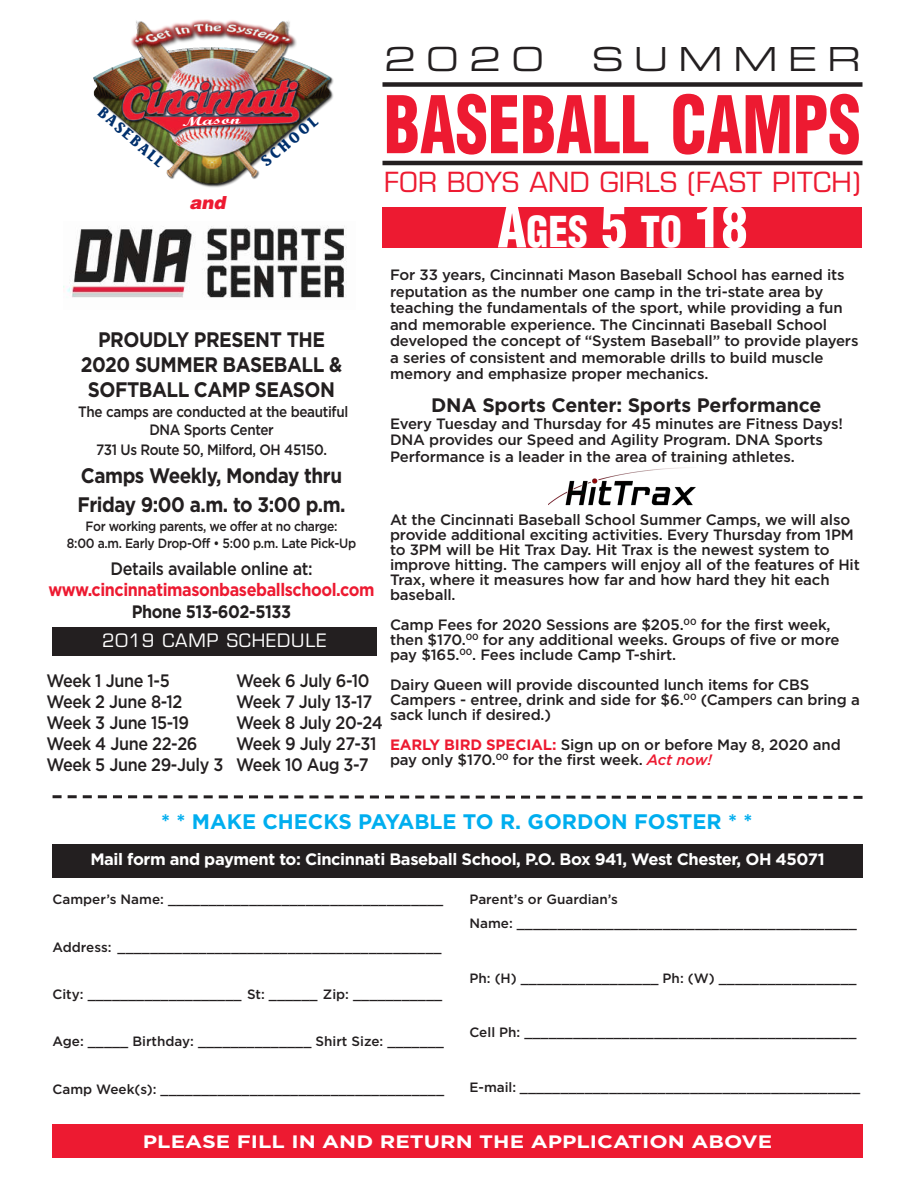
<style>
.page{position:relative;width:918px;height:1188px;background:#fff}
.page>*{position:absolute;margin:0;border:0;box-sizing:border-box;transform-origin:0 0}
.t1{font:900 condensed 77.4px "Helvetica";color:#ed1a31;scale:.83 1}
.t2{font:900 condensed 41.55px "Helvetica";color:#fff;scale:.95 1}
.t3{font:36px "Eurostar Regular Extended";letter-spacing:.275em;color:#231f20}
.t4{font:27px "Eurostile";letter-spacing:.015em;color:#ed1a31}
.t5{font:700 21px/25.2px "Gotham";letter-spacing:-.025em;color:#231f20;text-align:center;scale:.9 1}
.t6{font:700 21px "Gotham";color:#00aeef}
.t7{font:700 19.5px "Gotham";letter-spacing:-.01em;color:#231f20}
.t8{font:500 18px/21px "Gotham";letter-spacing:-.025em;color:#231f20;scale:.9 1}
.t9{font:700 18px "Gotham";color:#fff;scale:1.2 1}
.t10{font:700 18px "Gotham";letter-spacing:-.025em;color:#ed1a31;scale:.9 1}
.t11{font:700 18px "Gotham";letter-spacing:-.025em;color:#231f20;scale:.9 1}
.t12{font:18px "Eurostile";letter-spacing:.05em;color:#fff}
.t13{font:italic 900 18px "Helvetica";color:#ed1a31}
.t14{font:700 16.5px "Gotham";letter-spacing:-.025em;color:#fff}
.t15{font:500 15px/15px "Gotham";letter-spacing:-.01em;color:#231f20}
.t16{font:500 15px/18.6px "Gotham";letter-spacing:-.01em;color:#231f20;text-align:center;scale:.9 1}
.t17{font:900 15px "Seagul";color:#00306d}
.t18{font:500 13.5px/23.4px "Gotham";color:#231f20}
.t19{font:500 13.5px/16.2px "Gotham";letter-spacing:-.025em;color:#231f20;text-align:center;scale:.9 1}
.t20{font:12.3px "Script MT Bold";color:#fff;scale:1.65 1}
.s1{font-size:55.35px}
.s2{font-weight:700;color:#ed1a31}
.s3{font-style:italic;color:#ed1a31}
</style>
<div class="page">
<div style="left:382px;top:82px;width:480px;height:5px;background:#231f20"></div>
<hr style="left:382px;top:161px;width:480px;height:4px;background:#231f20">
<div style="left:382px;top:207px;width:480px;height:41px;background:#ed1a31"></div>
<svg style="left:53px;top:795px;width:810px;height:4px"></svg>
<div style="left:52px;top:1125px;width:811px;height:33px;background:#ed1a31"></div>
<div style="left:52px;top:844px;width:811px;height:34px;background:#231f20"></div>
<img style="left:93px;top:19px;width:240px;height:168px">
<img style="left:64px;top:225px;width:283px;height:73px">
<div style="left:52px;top:627px;width:325px;height:28px;background:#231f20"></div>
<img style="left:549px;top:467px;width:147px;height:39px">
<p class="t17" style="left:104px;top:106px;width:83px;rotate:41deg">BASEBALL</p>
<p class="t17" style="left:260px;top:159px;width:70px;rotate:-40deg">SCHOOL</p>
<p class="t20" style="left:182px;top:114px;width:37px;rotate:-2deg">Mason</p>
<p class="t13" style="left:190px;top:196px;width:40px">and</p>
<h3 class="t3" style="left:384px;top:38px;width:162px">2020</h3>
<h3 class="t3" style="left:592px;top:38px;width:271px">SUMMER</h3>
<h1 class="t1" style="left:384px;top:95px;width:576px">BASEBALL CAMPS</h1>
<h3 class="t4" style="left:384px;top:171px;width:478px">FOR BOYS AND GIRLS (FAST PITCH)</h3>
<h2 class="t2" style="left:497px;top:216px;width:265px"><span class="s1">A</span>GES <span class="s1">5</span> TO <span class="s1">18</span></h2>
<h3 class="t5" style="left:81px;top:328px;width:292px">PROUDLY PRESENT THE<br>2020 SUMMER BASEBALL &amp;<br>SOFTBALL CAMP SEASON</h3>
<p class="t16" style="left:78px;top:404px;width:302px">The camps are conducted at the beautiful<br>DNA Sports Center<br>731 Us Route 50, Milford, OH 45150.</p>
<h3 class="t5" style="left:78px;top:463px;width:299px;line-height:28.8px;text-align:left">Camps Weekly, Monday thru<br>Friday 9:00 a.m. to 3:00 p.m.</h3>
<p class="t19" style="left:67px;top:519px;width:323px">For working parents, we offer at no charge:<br>8:00 a.m. Early Drop-Off • 5:00 p.m. Late Pick-Up</p>
<p class="t8" style="left:111px;top:559px;width:226px">Details available online at:</p>
<p class="t10" style="left:49px;top:583px;width:364px">www.cincinnatimasonbaseballschool.com</p>
<p class="t11" style="left:132px;top:605px;width:179px">Phone 513-602-5133</p>
<p class="t12" style="left:102px;top:633px;width:226px">2019 CAMP SCHEDULE</p>
<p class="t8" style="left:46px;top:672px;width:198px">Week 1 June 1-5<br>Week 2 June 8-12<br>Week 3 June 15-19<br>Week 4 June 22-26<br>Week 5 June 29-July 3</p>
<p class="t8" style="left:236px;top:672px;width:164px">Week 6 July 6-10<br>Week 7 July 13-17<br>Week 8 July 20-24<br>Week 9 July 27-31<br>Week 10 Aug 3-7</p>
<p class="t15" style="left:390px;top:268px;width:470px;line-height:16.5px">For 33 years, Cincinnati Mason Baseball School has earned its reputation as the number one camp in the tri-state area by teaching the fundamentals of the sport, while providing a fun and memorable experience. The Cincinnati Baseball School developed the concept of “System Baseball” to provide players a series of consistent and memorable drills to build muscle memory and emphasize proper mechanics.</p>
<h3 class="t7" style="left:431px;top:398px;width:392px">DNA Sports Center: Sports Performance</h3>
<p class="t15" style="left:390px;top:416px;width:454px;line-height:16.5px">Every Tuesday and Thursday for 45 minutes are Fitness Days!<br>DNA provides our Speed and Agility Program. DNA Sports<br>Performance is a leader in the area of training athletes.</p>
<p class="t15" style="left:390px;top:513px;width:471px">At the Cincinnati Baseball School Summer Camps, we will also provide additional exciting activities. Every Thursday from 1PM to 3PM will be Hit Trax Day. Hit Trax is the newest system to improve hitting. The campers will enjoy all of the features of Hit Trax, where it measures how far and how hard they hit each baseball.</p>
<p class="t15" style="left:390px;top:618px;width:451px">Camp Fees for 2020 Sessions are $205.<sup>00</sup> for the first week, then $170.<sup>00</sup> for any additional weeks. Groups of five or more pay $165.<sup>00</sup>. Fees include Camp T-shirt.</p>
<p class="t15" style="left:390px;top:678px;width:471px">Dairy Queen will provide discounted lunch items for CBS<br>Campers - entree, drink and side for $6.<sup>00</sup> (Campers can bring a sack lunch if desired.)</p>
<p class="t15" style="left:390px;top:738px;width:452px"><span class="s2">EARLY BIRD SPECIAL:</span> Sign up on or before May 8, 2020 and pay only $170.<sup>00</sup> for the first week. <span class="s3">Act now!</span></p>
<h3 class="t6" style="left:161px;top:814px;width:593px">* * MAKE CHECKS PAYABLE TO R. GORDON FOSTER * *</h3>
<p class="t14" style="left:90px;top:853px;width:736px">Mail form and payment to: Cincinnati Baseball School, P.O. Box 941, West Chester, OH 45071</p>
<p class="t18" style="left:52px;top:889px;width:392px">Camper’s Name: __________________________________</p>
<p class="t18" style="left:52px;top:936px;width:391px">Address: ________________________________________</p>
<p class="t18" style="left:52px;top:984px;width:391px">City: ___________________ St: ______ Zip: ___________</p>
<p class="t18" style="left:52px;top:1031px;width:393px">Age: _____ Birthday: ______________ Shirt Size: _______</p>
<p class="t18" style="left:52px;top:1078px;width:393px">Camp Week(s): ___________________________________</p>
<p class="t18" style="left:470px;top:889px;width:389px">Parent’s or Guardian’s<br>Name: __________________________________________</p>
<p class="t18" style="left:470px;top:967px;width:389px">Ph: (H) _________________ Ph: (W) _________________</p>
<p class="t18" style="left:470px;top:1022px;width:389px">Cell Ph: _________________________________________</p>
<p class="t18" style="left:470px;top:1077px;width:392px">E-mail: __________________________________________</p>
<p class="t9" style="left:143px;top:1135px;width:526px">PLEASE FILL IN AND RETURN THE APPLICATION ABOVE</p>
</div>
